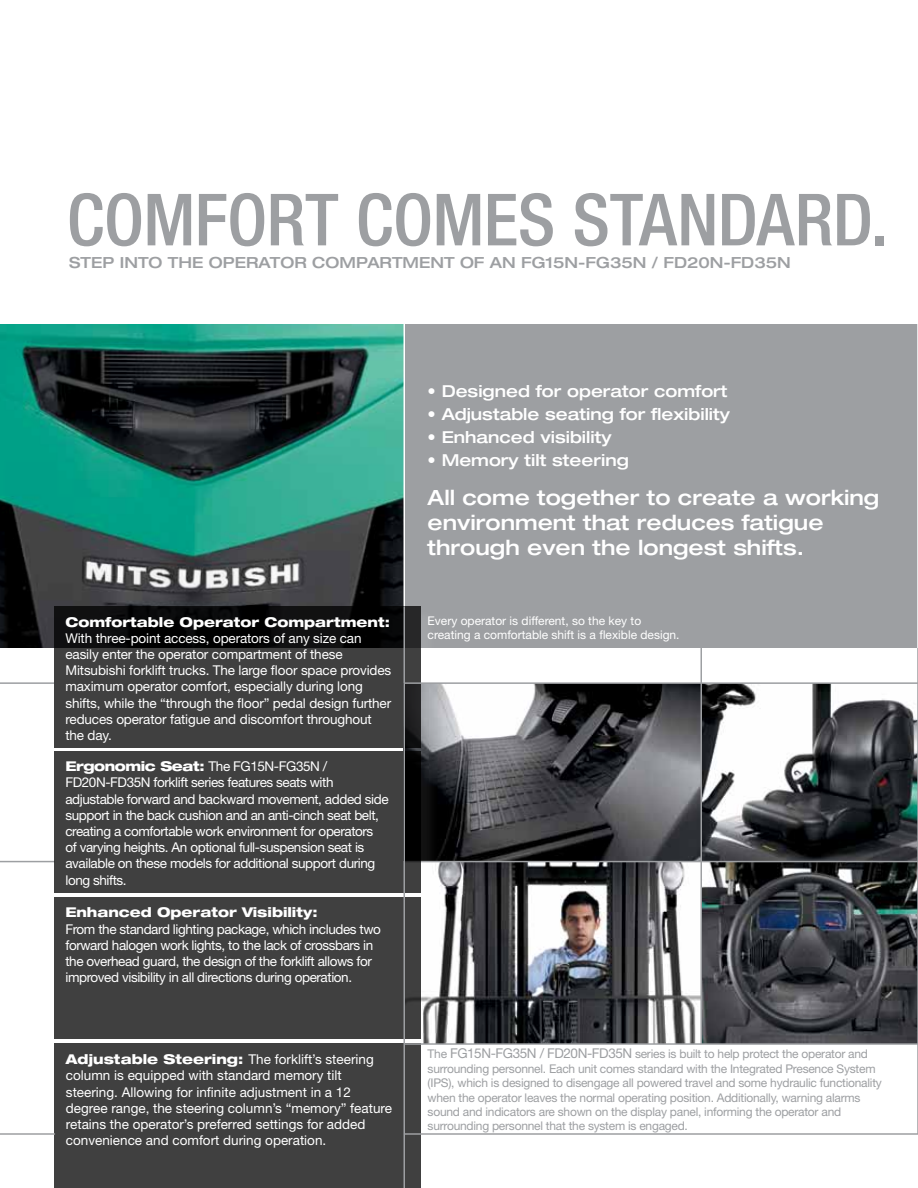
<style>
.page{position:relative;width:918px;height:1188px;background:#fff}
.page>*{position:absolute;margin:0;border:0;box-sizing:border-box;transform-origin:0 0}
.t1{font:500 condensed 72px "Helvetica Neue";letter-spacing:-.01em;color:#9d9fa2}
.t2{font:500 expanded 21px/25.2px "Helvetica Neue";color:#fff}
.t3{font:500 expanded 16.5px "Helvetica Neue";color:#fff}
.t4{font:500 expanded 15.3px "Helvetica Neue";color:#9d9fa2}
.t5{font:13.5px/16.2px "Helvetica Neue";letter-spacing:-.03em;color:#fff}
.t6{font:13.5px/16.2px "Helvetica Neue";letter-spacing:-.01em;color:#fff}
.t7{font:13.5px/16.2px "Helvetica Neue";color:#fff}
.t8{font:800 expanded 13.5px "Helvetica Neue";color:#fff}
.t9{font:12px/14.4px "Helvetica Neue";letter-spacing:-.02em;color:#9d9fa2}
.t10{font:12px/14.4px "Helvetica Neue";color:#fff}
.s1{font-weight:800;font-stretch:expanded}
.s2{font-size:13.5px}
</style>
<div class="page">
<img style="left:439px;top:684px;width:478px;height:359px">
<div style="left:1px;top:324px;width:917px;height:324px;background:#9d9fa2"></div>
<img style="left:0;top:324px;width:404px;height:324px">
<div style="left:55px;top:608px;width:384px;height:158px;background:#fff;opacity:.1"></div>
<svg style="left:54px;top:606px;width:367px;height:142px;background:#2f2f2f"></svg>
<hr style="left:404px;top:318px;width:1px;height:288px;background:#fff">
<hr style="left:700px;top:648px;width:2px;height:396px;background:#9d9fa2">
<hr style="left:0;top:682px;width:54px;height:2px;background:#9d9fa2">
<hr style="left:0;top:861px;width:55px;height:1px;background:#9d9fa2">
<hr style="left:405px;top:861px;width:513px;height:1px;background:#9d9fa2">
<div style="left:55px;top:752px;width:384px;height:158px;background:#fff;opacity:.1"></div>
<div style="left:54px;top:751px;width:367px;height:142px;background:#404040"></div>
<div style="left:55px;top:898px;width:384px;height:159px;background:#fff"></div>
<div style="left:54px;top:897px;width:367px;height:142px;background:#404040"></div>
<div style="left:55px;top:1043px;width:366px;height:145px;background:#404040"></div>
<hr style="left:404px;top:682px;width:514px;height:2px;background:#9d9fa2">
<hr style="left:404px;top:1043px;width:514px;height:2px;background:#9d9fa2">
<hr style="left:917px;top:264px;width:1px;height:384px;background:#fff">
<hr style="left:0;top:1133px;width:55px;height:2px;background:#9d9fa2">
<hr style="left:404px;top:606px;width:1px;height:582px;background:#9d9fa2">
<hr style="left:917px;top:648px;width:1px;height:486px;background:#9d9fa2">
<hr style="left:404px;top:1133px;width:514px;height:2px;background:#9d9fa2">
<h1 class="t1" style="left:67px;top:177px;width:823px">COMFORT COMES STANDARD.</h1>
<p class="t4" style="left:65px;top:253px;width:727px">Step into the operator compartment of an FG15N-FG35n / fd20N-fd35n</p>
<p class="t8" style="left:65px;top:613px;width:326px">Comfortable Operator Compartment:</p>
<p class="t6" style="left:65px;top:630px;width:327px">With three-point access, operators of any size can easily enter the operator compartment of these Mitsubishi forklift trucks. The large floor space provides maximum operator comfort, especially during long shifts, while the “through the floor” pedal design further reduces operator fatigue and discomfort throughout the day.</p>
<p class="t5" style="left:65px;top:758px;width:325px"><span class="s1">Ergonomic Seat:</span> The FG15N-FG35N / FD20N-FD35N forklift series features seats with adjustable forward and backward movement, added side support in the back cushion and an anti-cinch seat belt, creating a comfortable work environment for operators<br>of varying heights. An optional full-suspension seat is available on these models for additional support during long shifts.</p>
<p class="t8" style="left:65px;top:904px;width:254px">Enhanced Operator Visibility:</p>
<p class="t5" style="left:65px;top:921px;width:317px">From the standard lighting package, which includes two forward halogen work lights, to the lack of crossbars in the overhead guard, the design of the forklift allows for improved visibility in all directions during operation.</p>
<p class="t7" style="left:66px;top:1051px;width:328px"><span class="s1">Adjustable Steering:</span> The forklift’s steering column is equipped with standard memory tilt steering. Allowing for infinite adjustment in a 12 degree range, the steering column’s “memory” feature retains the operator’s preferred settings for added convenience and comfort during operation.</p>
<p class="t3" style="left:428px;top:381px;width:302px">• Designed for operator comfort</p>
<p class="t3" style="left:428px;top:404px;width:304px">• Adjustable seating for flexibility</p>
<p class="t3" style="left:428px;top:427px;width:185px">• Enhanced visibility</p>
<p class="t3" style="left:428px;top:450px;width:203px">• Memory tilt steering</p>
<h2 class="t2" style="left:428px;top:484px;width:453px">All come together to create a working environment that reduces fatigue through even the longest shifts.</h2>
<p class="t10" style="left:428px;top:613px;width:254px">Every operator is different, so the key to creating a comfortable shift is a flexible design.</p>
<p class="t9" style="left:428px;top:1047px;width:456px">The <span class="s2">FG15N-FG35N / FD20N-FD35N</span> series is built to help protect the operator and surrounding personnel. Each unit comes standard with the Integrated Presence System (IPS), which is designed to disengage all powered travel and some hydraulic functionality when the operator leaves the normal operating position. Additionally, warning alarms sound and indicators are shown on the display panel, informing the operator and surrounding personnel that the system is engaged.</p>
</div>
